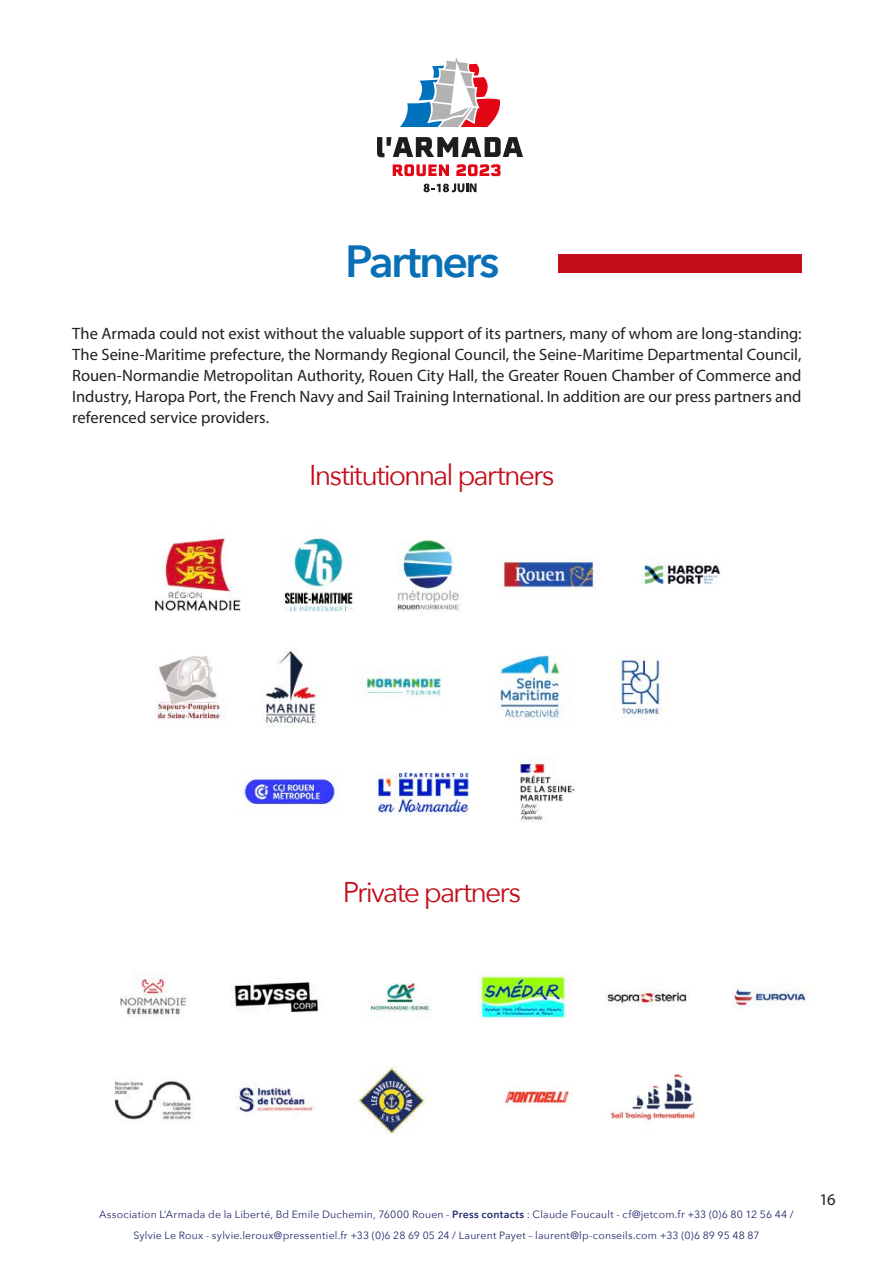
<style>
.page{position:relative;width:893px;height:1263px;background:#fff}
.page>*{position:absolute;margin:0;border:0;box-sizing:border-box;transform-origin:0 0}
.t1{font:600 45px "Avenir Next";letter-spacing:-.065em;color:#0970b6}
.t2{font:28.5px "Avenir Next";letter-spacing:-.065em;color:#c20e1a}
.t3{font:16.5px/21px "Myriad Pro";color:#231f20;text-align:justify}
.t4{font:10.5px/21px "Avenir Next";letter-spacing:.02em;color:#20296a;text-align:center}
.s1{font-weight:600}
</style>
<div class="page">
<svg style="left:400px;top:58px;width:101px;height:69px"></svg>
<svg style="left:393px;top:164px;width:56px;height:12px"></svg>
<svg style="left:456px;top:164px;width:45px;height:12px"></svg>
<svg style="left:377px;top:137px;width:146px;height:20px"></svg>
<svg style="left:424px;top:183px;width:52px;height:9px"></svg>
<div style="left:558px;top:254px;width:243px;height:19px;background:#c20e1a"></div>
<img style="left:155px;top:535px;width:566px;height:192px">
<img style="left:240px;top:758px;width:336px;height:64px">
<img style="left:114px;top:972px;width:699px;height:162px">
<img style="left:483px;top:1050px;width:219px;height:84px">
<p class="t1" style="left:345px;top:222px;width:156px">Partners</p>
<p class="t3" style="left:72px;top:322px;width:731px">The Armada could not exist without the valuable support of its partners, many of whom are long-standing:<br>The Seine-Maritime prefecture, the Normandy Regional Council, the Seine-Maritime Departmental Council, Rouen-Normandie Metropolitan Authority, Rouen City Hall, the Greater Rouen Chamber of Commerce and Industry, Haropa Port, the French Navy and Sail Training International. In addition are our press partners and referenced service providers.</p>
<p class="t2" style="left:309px;top:451px;width:247px">Institutionnal partners</p>
<p class="t2" style="left:343px;top:868px;width:180px">Private partners</p>
<p class="t4" style="left:99px;top:1203px;width:696px">Association L’Armada de la Liberté, Bd Emile Duchemin, 76000 Rouen - <span class="s1">Press contacts</span> : Claude Foucault - cf@jetcom.fr +33 (0)6 80 12 56 44 /<br>Sylvie Le Roux - sylvie.leroux@pressentiel.fr +33 (0)6 28 69 05 24 / Laurent Payet – laurent@lp-conseils.com +33 (0)6 89 95 48 87</p>
<p class="t3" style="left:820px;top:1189px;width:18px">16</p>
</div>
